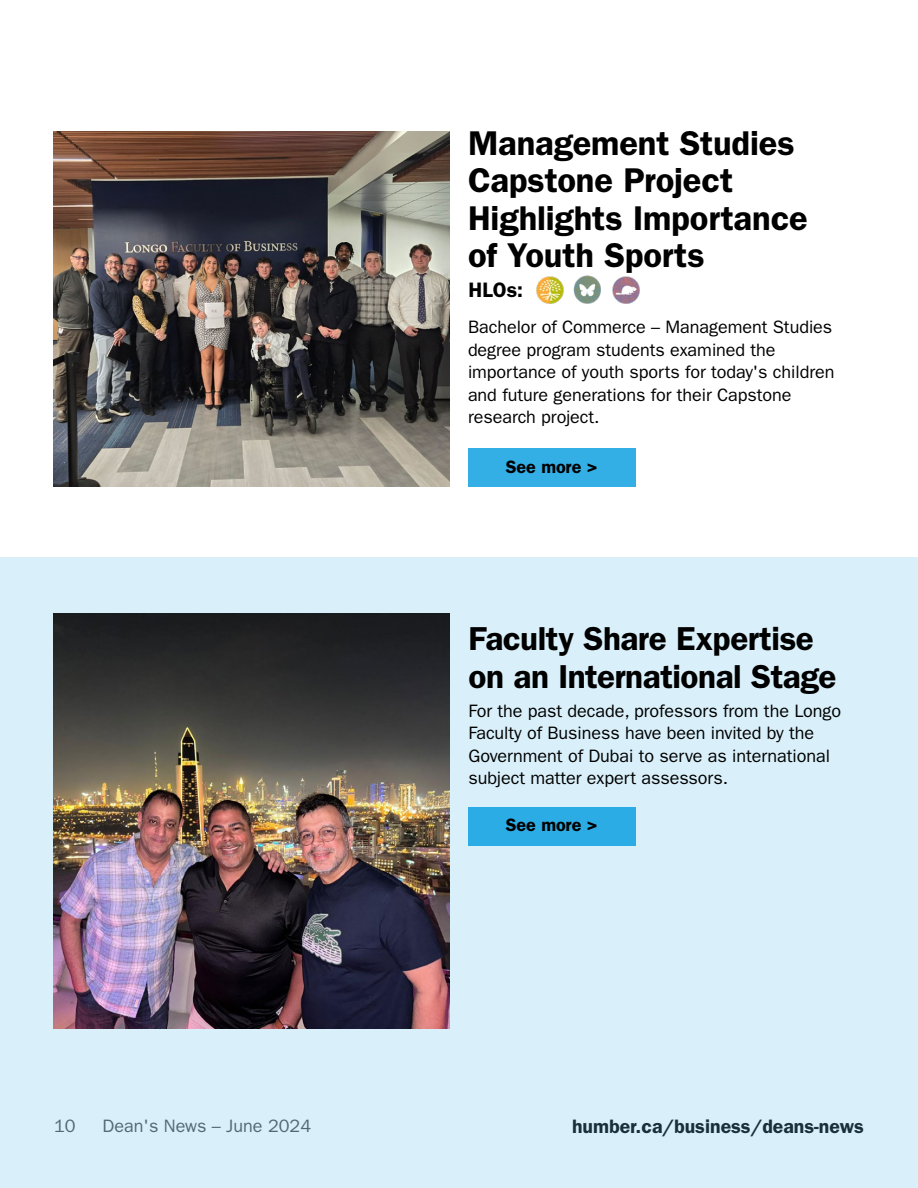
<style>
.page{position:relative;width:918px;height:1188px;background:#fff}
.page>*{position:absolute;margin:0;border:0;box-sizing:border-box;transform-origin:0 0}
.t1{font:600 34.5px/37.5px "ITC Franklin Gothic Std";letter-spacing:-.005em;color:#000}
.t2{font:600 33.3px/37.5px "ITC Franklin Gothic Std";letter-spacing:-.015em;color:#000}
.t3{font:600 21px "ITC Franklin Gothic Std";color:#000}
.t4{font:600 19.5px "ITC Franklin Gothic Std";color:#000}
.t5{font:18px/22.5px "ITC Franklin Gothic Std";letter-spacing:-.005em;color:#000}
.t6{font:18px "ITC Franklin Gothic Std";color:#4d4d4f}
.t7{font:600 18px "ITC Franklin Gothic Std";letter-spacing:-.005em;color:#000}
</style>
<div class="page">
<div style="left:0;top:557px;width:918px;height:631px;background:#d9f0fa"></div>
<img style="left:53px;top:131px;width:396px;height:355px">
<div style="left:468px;top:448px;width:167px;height:38px;background:#33afe6"></div>
<img style="left:53px;top:614px;width:396px;height:414px">
<div style="left:468px;top:807px;width:167px;height:39px;background:#2bace5"></div>
<img style="left:536px;top:276px;width:28px;height:28px">
<img style="left:573px;top:276px;width:28px;height:28px">
<img style="left:612px;top:276px;width:28px;height:28px">
<h1 class="t1" style="left:468px;top:124px;width:341px">Management Studies<br>Capstone Project<br>Highlights Importance of Youth Sports</h1>
<p class="t3" style="left:469px;top:278px;width:56px">HLOs:</p>
<p class="t5" style="left:468px;top:316px;width:368px">Bachelor of Commerce – Management Studies degree program students examined the importance of youth sports for today's children and future generations for their Capstone research project.</p>
<p class="t7" style="left:506px;top:456px;width:93px">See more &gt;</p>
<h2 class="t2" style="left:469px;top:620px;width:369px">Faculty Share Expertise on an International Stage</h2>
<p class="t5" style="left:469px;top:700px;width:374px">For the past decade, professors from the Longo Faculty of Business have been invited by the Government of Dubai to serve as international subject matter expert assessors.</p>
<p class="t7" style="left:506px;top:814px;width:93px">See more &gt;</p>
<p class="t6" style="left:54px;top:1115px;width:23px">10</p>
<p class="t6" style="left:103px;top:1115px;width:210px">Dean's News – June 2024</p>
<p class="t4" style="left:572px;top:1115px;width:293px">humber.ca/business/deans-news</p>
</div>
